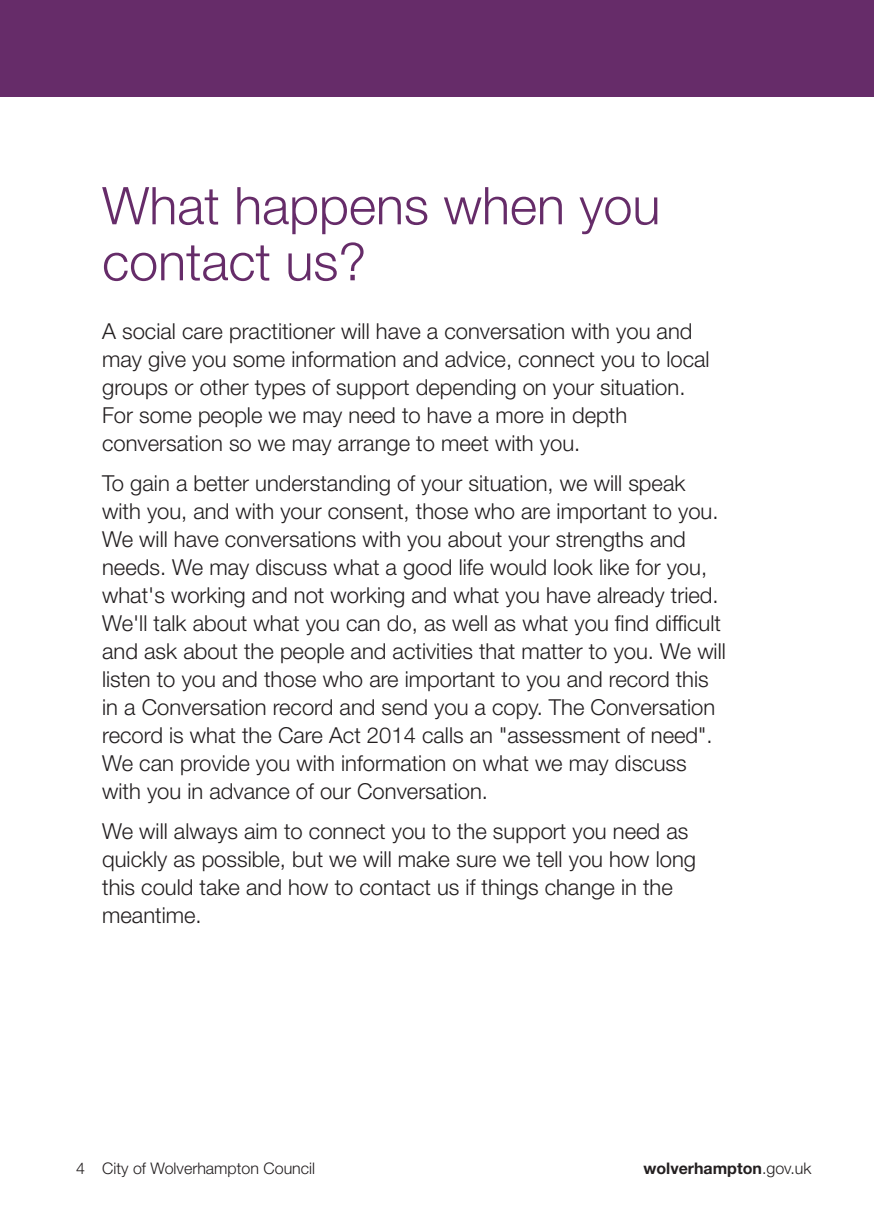
<style>
.page{position:relative;width:874px;height:1225px;background:#fff}
.page>*{position:absolute;margin:0;border:0;box-sizing:border-box;transform-origin:0 0}
.t1{font:300 52px/56px "Helvetica Neue LT Std";color:#662c69}
.t2{font:300 22px/28px "Helvetica Neue LT Std";color:#231f20}
.t3{font:300 16px "Helvetica Neue LT Std";color:#231f20}
.t4{font:700 16px "Helvetica Neue LT Std";color:#231f20}
.s1{font-weight:300}
</style>
<div class="page">
<div style="left:0;top:0;width:873px;height:96px;background:#662c69"></div>
<p class="t1" style="left:102px;top:183px;width:559px">What happens when you contact us?</p>
<p class="t2" style="left:102px;top:319px;width:608px">A social care practitioner will have a conversation with you and may give you some information and advice, connect you to local groups or other types of support depending on your situation.<br>For some people we may need to have a more in depth conversation so we may arrange to meet with you.</p>
<p class="t2" style="left:102px;top:471px;width:625px">To gain a better understanding of your situation, we will speak with you, and with your consent, those who are important to you.<br>We will have conversations with you about your strengths and needs. We may discuss what a good life would look like for you, what's working and not working and what you have already tried.<br>We'll talk about what you can do, as well as what you find difficult and ask about the people and activities that matter to you. We will listen to you and those who are important to you and record this in a Conversation record and send you a copy. The Conversation record is what the Care Act 2014 calls an "assessment of need".<br>We can provide you with information on what we may discuss with you in advance of our Conversation.</p>
<p class="t2" style="left:102px;top:819px;width:595px">We will always aim to connect you to the support you need as quickly as possible, but we will make sure we tell you how long this could take and how to contact us if things change in the meantime.</p>
<p class="t3" style="left:76px;top:1162px;width:10px">4</p>
<p class="t3" style="left:102px;top:1162px;width:214px">City of Wolverhampton Council</p>
<p class="t4" style="left:643px;top:1159px;width:169px">wolverhampton<span class="s1">.gov.uk</span></p>
</div>
